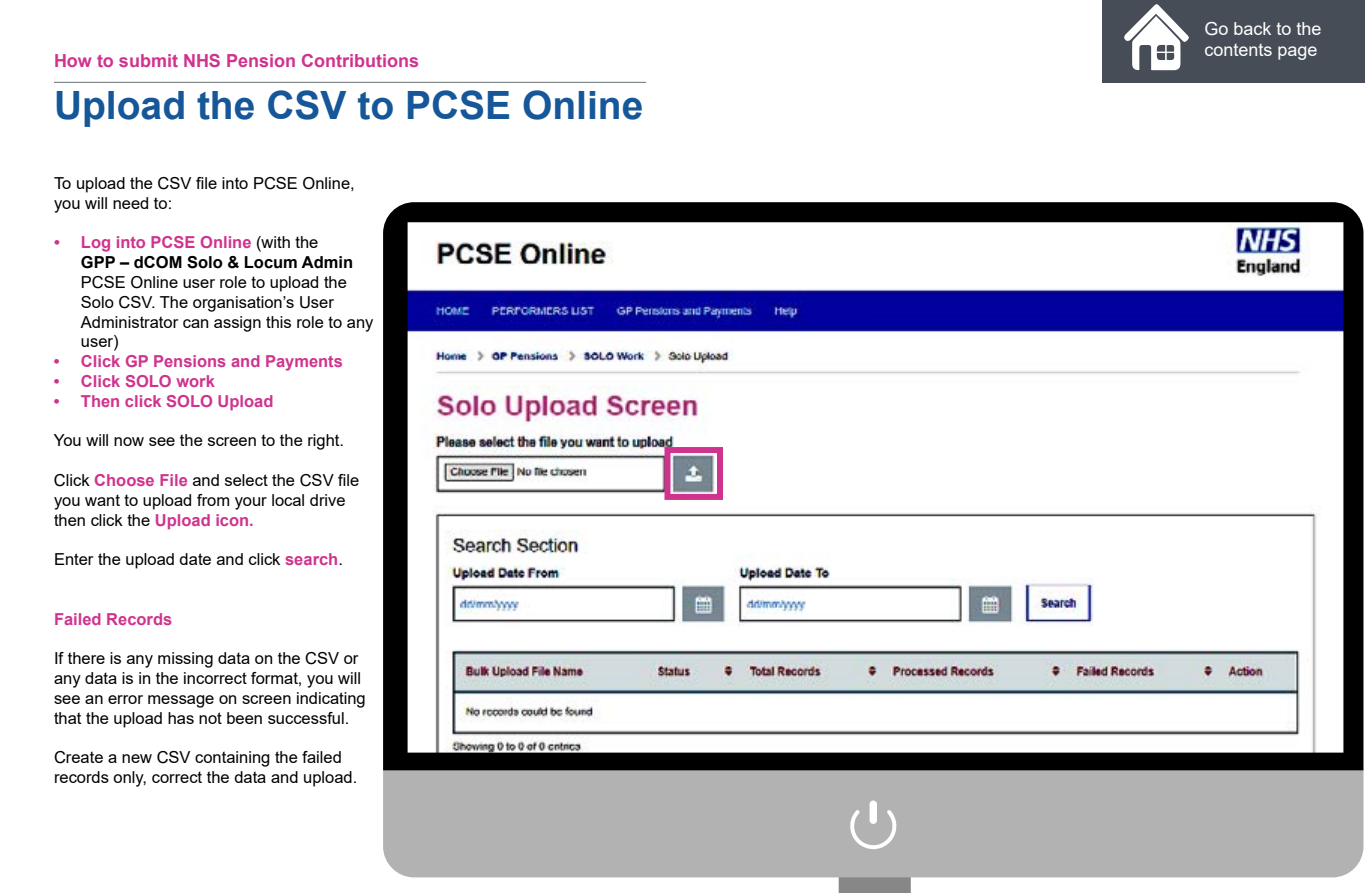
<style>
.page{position:relative;width:1365px;height:893px;background:#fff}
.page>*{position:absolute;margin:0;border:0;box-sizing:border-box;transform-origin:0 0}
.t1{font:700 39px "Arial";color:#155798}
.t2{font:700 18px "Arial";color:#cf338e}
.t3{font:18px/21.6px "Arial";color:#fff}
.t4{font:16.5px/19.8px "Arial";color:#000}
.t5{font:700 16.5px "Arial";color:#cf338e}
.t6{font:700 16.5px/19.8px "Arial";color:#000}
.s1{color:#cf338e}
.s2{font-weight:400}
.s3{font-weight:700;color:#cf338e}
</style>
<div class="page">
<hr style="left:54px;top:82px;width:592px;height:1px;background:#687273">
<div style="left:1102px;top:0;width:263px;height:83px;background:#464d56"></div>
<div style="left:383px;top:770px;width:980px;height:107px;background:#b3b2b2"></div>
<svg style="left:383px;top:202px;width:980px;height:568px"></svg>
<svg style="left:839px;top:810px;width:72px;height:83px;background:#afafaf"></svg>
<div style="left:870px;top:800px;width:7px;height:24px;background:#fff;border-radius:4px"></div>
<div style="left:664px;top:447px;width:59px;height:53px;border:6px solid #cf338e"></div>
<svg style="left:1124px;top:4px;width:65px;height:67px"></svg>
<p class="t2" style="left:54px;top:48px;width:367px">How to submit NHS Pension Contributions</p>
<h1 class="t1" style="left:54px;top:78px;width:591px">Upload the CSV to PCSE Online</h1>
<p class="t4" style="left:54px;top:173px;width:302px">To upload the CSV file into PCSE Online, you will need to:</p>
<p class="t6" style="left:81px;top:233px;width:274px;text-indent:-27px"><span class="s1">• Log into PCSE Online</span> <span class="s2">(with the<br></span>GPP – dCOM Solo &amp; Locum Admin</p>
<p class="t4" style="left:81px;top:272px;width:294px">PCSE Online user role to upload the<br>Solo CSV. The organisation’s User<br>Administrator can assign this role to any user)</p>
<p class="t5" style="left:54px;top:350px;width:290px">• Click GP Pensions and Payments</p>
<p class="t5" style="left:54px;top:369px;width:162px">• Click SOLO work</p>
<p class="t5" style="left:54px;top:389px;width:221px">• Then click SOLO Upload</p>
<p class="t4" style="left:54px;top:431px;width:292px">You will now see the screen to the right.</p>
<p class="t4" style="left:54px;top:470px;width:307px">Click <span class="s3">Choose File</span> and select the CSV file you want to upload from your local drive then click the <span class="s3">Upload icon.</span></p>
<p class="t4" style="left:54px;top:549px;width:290px">Enter the upload date and click <span class="s3">search</span>.</p>
<p class="t5" style="left:54px;top:607px;width:120px">Failed Records</p>
<p class="t4" style="left:54px;top:648px;width:313px">If there is any missing data on the CSV or any data is in the incorrect format, you will see an error message on screen indicating that the upload has not been successful.</p>
<p class="t4" style="left:54px;top:747px;width:305px">Create a new CSV containing the failed records only, correct the data and upload.</p>
<p class="t3" style="left:1204px;top:17px;width:119px">Go back to the contents page</p>
</div>
